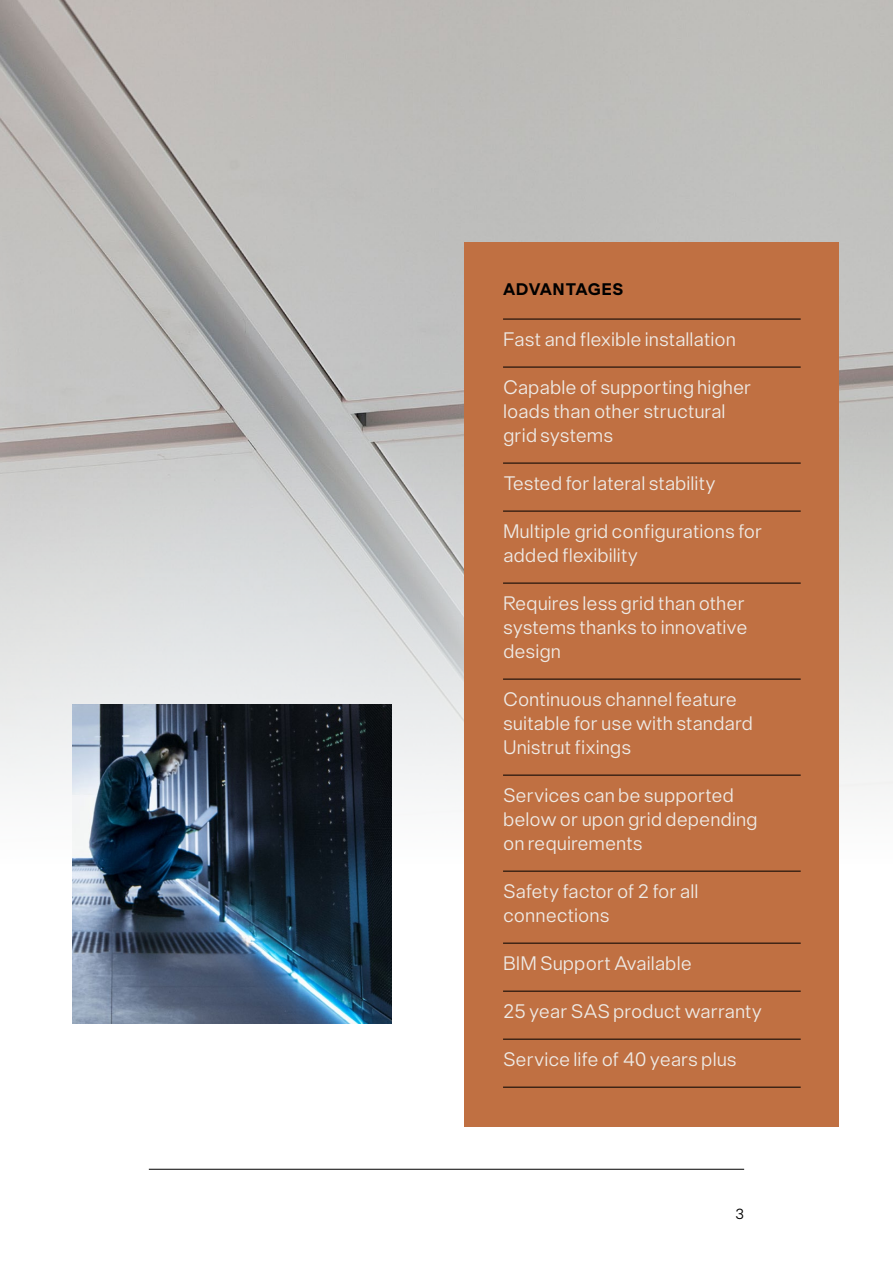
<style>
.page{position:relative;width:893px;height:1263px;background:#fff}
.page>*{position:absolute;margin:0;border:0;box-sizing:border-box;transform-origin:0 0}
.t1{font:21px/24px "neue Singular D Light";color:#eeeae5}
.t2{font:18px "neue Singular D Bold";letter-spacing:.035em;color:#000}
.t3{font:15.75px "neue Singular D Light";color:#000}
</style>
<div class="page">
<hr style="left:149px;top:1169px;width:595px;height:1px;background:#000">
<img style="left:32px;top:0;width:861px;height:864px">
<div style="left:465px;top:243px;width:374px;height:884px;background:#c07042"></div>
<hr style="left:503px;top:319px;width:298px;height:1px;background:#000">
<hr style="left:503px;top:367px;width:298px;height:1px;background:#000">
<hr style="left:503px;top:463px;width:298px;height:1px;background:#000">
<hr style="left:503px;top:511px;width:298px;height:1px;background:#000">
<hr style="left:503px;top:583px;width:298px;height:1px;background:#000">
<hr style="left:503px;top:679px;width:298px;height:1px;background:#000">
<hr style="left:503px;top:775px;width:298px;height:1px;background:#000">
<hr style="left:503px;top:871px;width:298px;height:1px;background:#000">
<hr style="left:503px;top:943px;width:298px;height:1px;background:#000">
<hr style="left:503px;top:991px;width:298px;height:1px;background:#000">
<hr style="left:503px;top:1039px;width:298px;height:1px;background:#000">
<hr style="left:503px;top:1087px;width:298px;height:1px;background:#000">
<svg style="left:0;top:0;width:32px;height:785px;background:#c9c8c6"></svg>
<img style="left:73px;top:704px;width:319px;height:319px">
<p class="t2" style="left:503px;top:278px;width:122px">ADVANTAGES</p>
<p class="t1" style="left:503px;top:327px;width:235px">Fast and flexible installation</p>
<p class="t1" style="left:503px;top:375px;width:250px">Capable of supporting higher loads than other structural grid systems</p>
<p class="t1" style="left:503px;top:471px;width:214px">Tested for lateral stability</p>
<p class="t1" style="left:503px;top:519px;width:261px">Multiple grid configurations for added flexibility</p>
<p class="t1" style="left:503px;top:591px;width:246px">Requires less grid than other systems thanks to innovative design</p>
<p class="t1" style="left:503px;top:687px;width:251px">Continuous channel feature suitable for use with standard<br>Unistrut fixings</p>
<p class="t1" style="left:503px;top:783px;width:256px">Services can be supported below or upon grid depending on requirements</p>
<p class="t1" style="left:503px;top:879px;width:197px">Safety factor of 2 for all connections</p>
<p class="t1" style="left:503px;top:951px;width:190px">BIM Support Available</p>
<p class="t1" style="left:503px;top:999px;width:261px">25 year SAS product warranty</p>
<p class="t1" style="left:503px;top:1047px;width:235px">Service life of 40 years plus</p>
<p class="t3" style="left:735px;top:1204px;width:11px">3</p>
</div>
